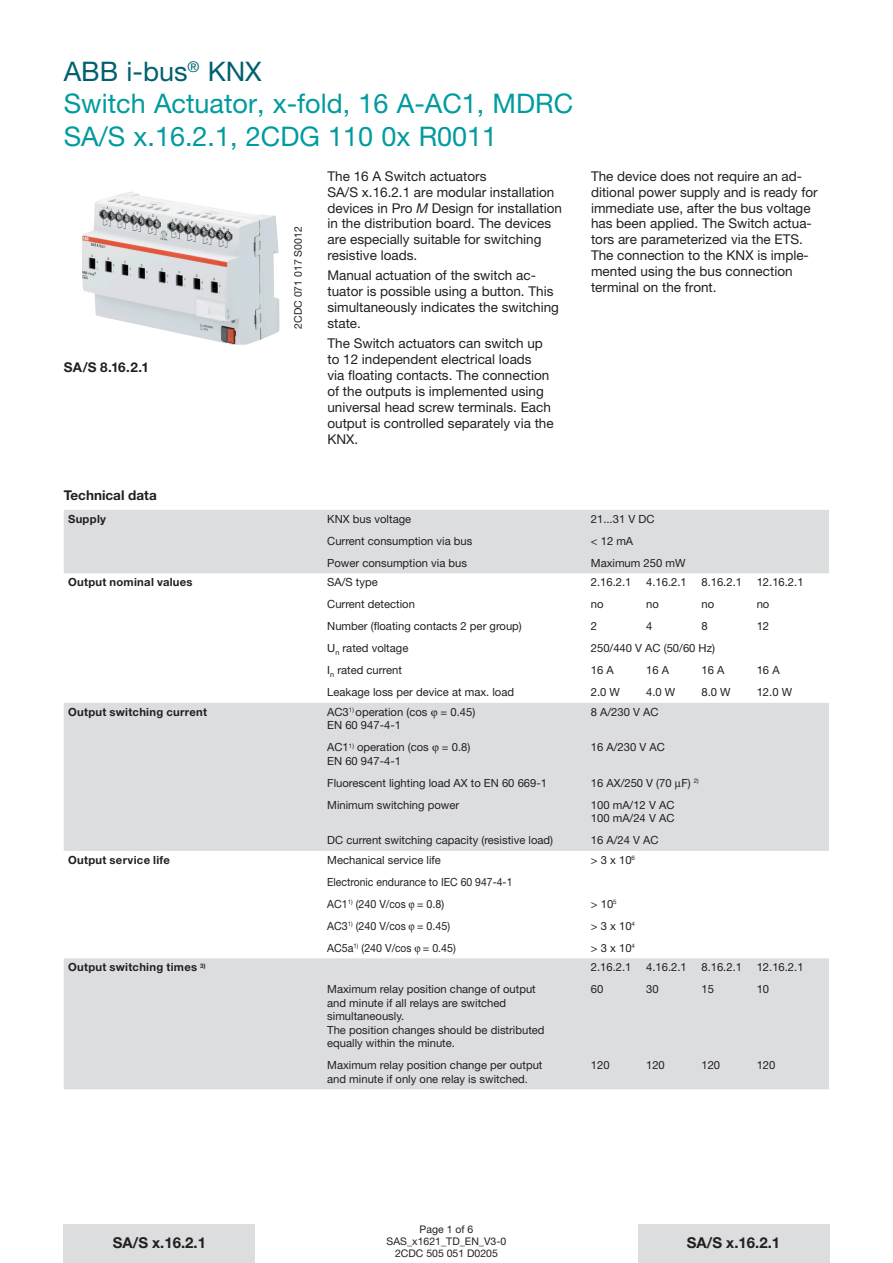
<style>
.page{position:relative;width:893px;height:1263px;background:#fff}
.page>*{position:absolute;margin:0;border:0;box-sizing:border-box;transform-origin:0 0}
.Kopf_18pt_Subhead_on{font:27px "Helvetica Neue LT";color:#009b9e}
.Kopf_18pt_Headline_o{font:27px "Helvetica Neue LT";color:#00606f}
.t1{font:700 15px "Helvetica Neue LT";color:#231f20}
.TD_Fliesstext_9_10_6{font:13.5px/15.9px "Helvetica Neue LT";color:#231f20}
.TD_Überschrift{font:700 13.5px "Helvetica Neue LT";color:#231f20}
.TD_Bildunterschrift{font:700 13.5px "Helvetica Neue LT";color:#231f20}
.TD_Tabelle_7_5_9{font:11.25px/13.5px "Helvetica Neue LT";color:#231f20}
.TD_Tabelle_7_5_9-2{font:700 11.25px "Helvetica Neue LT";letter-spacing:.025em;color:#231f20}
.TD_Tabelle_7_5_9-3{font:11.25px "Helvetica Neue LT";color:#231f20;scale:.95 1}
.TD_Tabelle_7_5_9-4{font:11.25px "Helvetica Neue LT";color:#231f20;scale:.93 1}
.TD_Bildunterschrift-2{font:10.5px "Helvetica Neue LT";color:#231f20}
.s1{font-style:italic}
</style>
<div class="page">
<div style="left:638px;top:1225px;width:191px;height:38px;background:#dcdddf"></div>
<div style="left:64px;top:1225px;width:191px;height:38px;background:#dcdddf"></div>
<img style="left:82px;top:191px;width:197px;height:154px">
<svg style="left:64px;top:510px;width:765px;height:579px;fill:#dcdddf"></svg>
<svg style="left:431px;top:710px;width:6px;height:8px"></svg>
<svg style="left:432px;top:746px;width:7px;height:8px"></svg>
<svg style="left:675px;top:781px;width:6px;height:8px"></svg>
<svg style="left:409px;top:902px;width:6px;height:8px"></svg>
<svg style="left:409px;top:924px;width:6px;height:8px"></svg>
<svg style="left:415px;top:946px;width:5px;height:8px"></svg>
<p class="Kopf_18pt_Headline_o" style="left:64px;top:55px;width:199px">ABB i-bus<sup>®</sup> KNX</p>
<p class="Kopf_18pt_Subhead_on" style="left:64px;top:87px;width:511px">Switch Actuator, x-fold, 16 A-AC1, MDRC</p>
<p class="Kopf_18pt_Subhead_on" style="left:64px;top:120px;width:435px">SA/S x.16.2.1, 2CDG 110 0x R0011</p>
<p class="TD_Bildunterschrift" style="left:64px;top:359px;width:87px">SA/S 8.16.2.1</p>
<p class="TD_Bildunterschrift-2" style="left:292px;top:329px;width:104px;rotate:-90deg">2CDC 071 017 S0012</p>
<p class="TD_Fliesstext_9_10_6" style="left:327px;top:168px;width:236px">The 16 A Switch actuators<br>SA/S x.16.2.1 are modular installation devices in Pro <span class="s1">M</span> Design for installation in the distribution board. The devices are especially suitable for switching resistive loads.</p>
<p class="TD_Fliesstext_9_10_6" style="left:327px;top:267px;width:233px">Manual actuation of the switch ac&shy;tuator is possible using a button. This simultaneously indicates the switching state.</p>
<p class="TD_Fliesstext_9_10_6" style="left:327px;top:335px;width:228px">The Switch actuators can switch up to 12 independent electrical loads<br>via floating contacts. The connection of the outputs is implemented using universal head screw terminals. Each output is controlled separately via the<br>KNX.</p>
<p class="TD_Überschrift" style="left:64px;top:486px;width:94px">Technical data</p>
<p class="TD_Tabelle_7_5_9-2" style="left:68px;top:512px;width:40px">Supply</p>
<p class="TD_Tabelle_7_5_9" style="left:327px;top:512px;width:85px">KNX bus voltage</p>
<p class="TD_Tabelle_7_5_9" style="left:327px;top:534px;width:147px">Current consumption via bus</p>
<p class="TD_Tabelle_7_5_9" style="left:327px;top:556px;width:141px">Power consumption via bus</p>
<p class="TD_Tabelle_7_5_9-2" style="left:68px;top:575px;width:126px">Output nominal values</p>
<p class="TD_Tabelle_7_5_9" style="left:327px;top:575px;width:52px">SA/S type</p>
<p class="TD_Tabelle_7_5_9" style="left:327px;top:597px;width:89px">Current detection</p>
<p class="TD_Tabelle_7_5_9" style="left:327px;top:619px;width:196px">Number (floating contacts 2 per group)</p>
<p class="TD_Tabelle_7_5_9" style="left:327px;top:641px;width:83px">U<sub>n</sub> rated voltage</p>
<p class="TD_Tabelle_7_5_9" style="left:327px;top:663px;width:76px">I<sub>n</sub> rated current</p>
<p class="TD_Tabelle_7_5_9" style="left:327px;top:685px;width:188px">Leakage loss per device at max. load</p>
<p class="TD_Tabelle_7_5_9-2" style="left:68px;top:705px;width:141px">Output switching current</p>
<p class="TD_Tabelle_7_5_9" style="left:327px;top:705px;width:150px">AC3<sup>1)</sup> operation (cos = 0.45)<br>EN 60 947-4-1</p>
<p class="TD_Tabelle_7_5_9" style="left:327px;top:740px;width:145px">AC1<sup>1)</sup> operation (cos = 0.8)<br>EN 60 947-4-1</p>
<p class="TD_Tabelle_7_5_9" style="left:327px;top:776px;width:221px">Fluorescent lighting load AX to EN 60 669-1</p>
<p class="TD_Tabelle_7_5_9" style="left:327px;top:798px;width:133px">Minimum switching power</p>
<p class="TD_Tabelle_7_5_9" style="left:327px;top:833px;width:227px">DC current switching capacity (resistive load)</p>
<p class="TD_Tabelle_7_5_9-2" style="left:68px;top:853px;width:103px">Output service life</p>
<p class="TD_Tabelle_7_5_9" style="left:327px;top:853px;width:115px">Mechanical service life</p>
<p class="TD_Tabelle_7_5_9-4" style="left:327px;top:875px;width:201px">Electronic endurance to IEC 60 947-4-1</p>
<p class="TD_Tabelle_7_5_9-3" style="left:327px;top:897px;width:125px">AC1<sup>1)</sup> (240 V/cos = 0.8)</p>
<p class="TD_Tabelle_7_5_9-3" style="left:327px;top:919px;width:131px">AC3<sup>1)</sup> (240 V/cos = 0.45)</p>
<p class="TD_Tabelle_7_5_9-3" style="left:327px;top:941px;width:137px">AC5a<sup>1)</sup> (240 V/cos = 0.45)</p>
<p class="TD_Tabelle_7_5_9-2" style="left:68px;top:960px;width:139px">Output switching times <sup>3)</sup></p>
<p class="TD_Tabelle_7_5_9" style="left:327px;top:982px;width:219px">Maximum relay position change of output and minute if all relays are switched simultaneously.<br>The position changes should be distributed equally within the minute.</p>
<p class="TD_Tabelle_7_5_9" style="left:327px;top:1058px;width:217px">Maximum relay position change per output and minute if only one relay is switched.</p>
<p class="TD_Fliesstext_9_10_6" style="left:591px;top:168px;width:228px">The device does not require an ad&shy;ditional power supply and is ready for immediate use, after the bus voltage has been applied. The Switch actua&shy;tors are parameterized via the ETS.<br>The connection to the KNX is imple&shy;mented using the bus connection terminal on the front.</p>
<p class="TD_Tabelle_7_5_9" style="left:591px;top:512px;width:65px">21...31 V DC</p>
<p class="TD_Tabelle_7_5_9" style="left:591px;top:534px;width:44px">&lt; 12 mA</p>
<p class="TD_Tabelle_7_5_9" style="left:591px;top:556px;width:96px">Maximum 250 mW</p>
<p class="TD_Tabelle_7_5_9" style="left:591px;top:575px;width:42px">2.16.2.1</p>
<p class="TD_Tabelle_7_5_9" style="left:646px;top:575px;width:42px">4.16.2.1</p>
<p class="TD_Tabelle_7_5_9" style="left:701px;top:575px;width:42px">8.16.2.1</p>
<p class="TD_Tabelle_7_5_9" style="left:757px;top:575px;width:48px">12.16.2.1</p>
<p class="TD_Tabelle_7_5_9" style="left:591px;top:597px;width:14px">no</p>
<p class="TD_Tabelle_7_5_9" style="left:646px;top:597px;width:14px">no</p>
<p class="TD_Tabelle_7_5_9" style="left:701px;top:597px;width:14px">no</p>
<p class="TD_Tabelle_7_5_9" style="left:757px;top:597px;width:14px">no</p>
<p class="TD_Tabelle_7_5_9" style="left:591px;top:619px;width:8px">2</p>
<p class="TD_Tabelle_7_5_9" style="left:646px;top:619px;width:8px">4</p>
<p class="TD_Tabelle_7_5_9" style="left:701px;top:619px;width:8px">8</p>
<p class="TD_Tabelle_7_5_9" style="left:757px;top:619px;width:14px">12</p>
<p class="TD_Tabelle_7_5_9" style="left:591px;top:641px;width:126px">250/440 V AC (50/60 Hz)</p>
<p class="TD_Tabelle_7_5_9" style="left:591px;top:663px;width:24px">16 A</p>
<p class="TD_Tabelle_7_5_9" style="left:646px;top:663px;width:24px">16 A</p>
<p class="TD_Tabelle_7_5_9" style="left:701px;top:663px;width:24px">16 A</p>
<p class="TD_Tabelle_7_5_9" style="left:757px;top:663px;width:24px">16 A</p>
<p class="TD_Tabelle_7_5_9" style="left:591px;top:685px;width:31px">2.0 W</p>
<p class="TD_Tabelle_7_5_9" style="left:646px;top:685px;width:31px">4.0 W</p>
<p class="TD_Tabelle_7_5_9" style="left:701px;top:685px;width:31px">8.0 W</p>
<p class="TD_Tabelle_7_5_9" style="left:757px;top:685px;width:37px">12.0 W</p>
<p class="TD_Tabelle_7_5_9" style="left:591px;top:705px;width:69px">8 A/230 V AC</p>
<p class="TD_Tabelle_7_5_9" style="left:591px;top:740px;width:75px">16 A/230 V AC</p>
<p class="TD_Tabelle_7_5_9" style="left:591px;top:776px;width:110px">16 AX/250 V (70 F) <sup>2)</sup></p>
<p class="TD_Tabelle_7_5_9" style="left:591px;top:798px;width:85px">100 mA/12 V AC<br>100 mA/24 V AC</p>
<p class="TD_Tabelle_7_5_9" style="left:591px;top:833px;width:69px">16 A/24 V AC</p>
<p class="TD_Tabelle_7_5_9" style="left:591px;top:853px;width:46px">&gt; 3 x 10<sup>6</sup></p>
<p class="TD_Tabelle_7_5_9" style="left:591px;top:897px;width:27px">&gt; 10<sup>5</sup></p>
<p class="TD_Tabelle_7_5_9" style="left:591px;top:919px;width:46px">&gt; 3 x 10<sup>4</sup></p>
<p class="TD_Tabelle_7_5_9" style="left:591px;top:941px;width:46px">&gt; 3 x 10<sup>4</sup></p>
<p class="TD_Tabelle_7_5_9" style="left:591px;top:960px;width:42px">2.16.2.1</p>
<p class="TD_Tabelle_7_5_9" style="left:646px;top:960px;width:42px">4.16.2.1</p>
<p class="TD_Tabelle_7_5_9" style="left:701px;top:960px;width:42px">8.16.2.1</p>
<p class="TD_Tabelle_7_5_9" style="left:757px;top:960px;width:48px">12.16.2.1</p>
<p class="TD_Tabelle_7_5_9" style="left:591px;top:982px;width:14px">60</p>
<p class="TD_Tabelle_7_5_9" style="left:646px;top:982px;width:14px">30</p>
<p class="TD_Tabelle_7_5_9" style="left:701px;top:982px;width:14px">15</p>
<p class="TD_Tabelle_7_5_9" style="left:757px;top:982px;width:14px">10</p>
<p class="TD_Tabelle_7_5_9" style="left:591px;top:1058px;width:20px">120</p>
<p class="TD_Tabelle_7_5_9" style="left:646px;top:1058px;width:20px">120</p>
<p class="TD_Tabelle_7_5_9" style="left:701px;top:1058px;width:20px">120</p>
<p class="TD_Tabelle_7_5_9" style="left:757px;top:1058px;width:20px">120</p>
<p class="TD_Bildunterschrift-2" style="left:420px;top:1223px;width:55px">Page 1 of 6</p>
<p class="TD_Bildunterschrift-2" style="left:387px;top:1235px;width:121px">SAS_x1621_TD_EN_V3-0</p>
<p class="TD_Bildunterschrift-2" style="left:395px;top:1247px;width:104px">2CDC 505 051 D0205</p>
<p class="t1" style="left:113px;top:1234px;width:95px">SA/S x.16.2.1</p>
<p class="t1" style="left:687px;top:1234px;width:95px">SA/S x.16.2.1</p>
</div>
